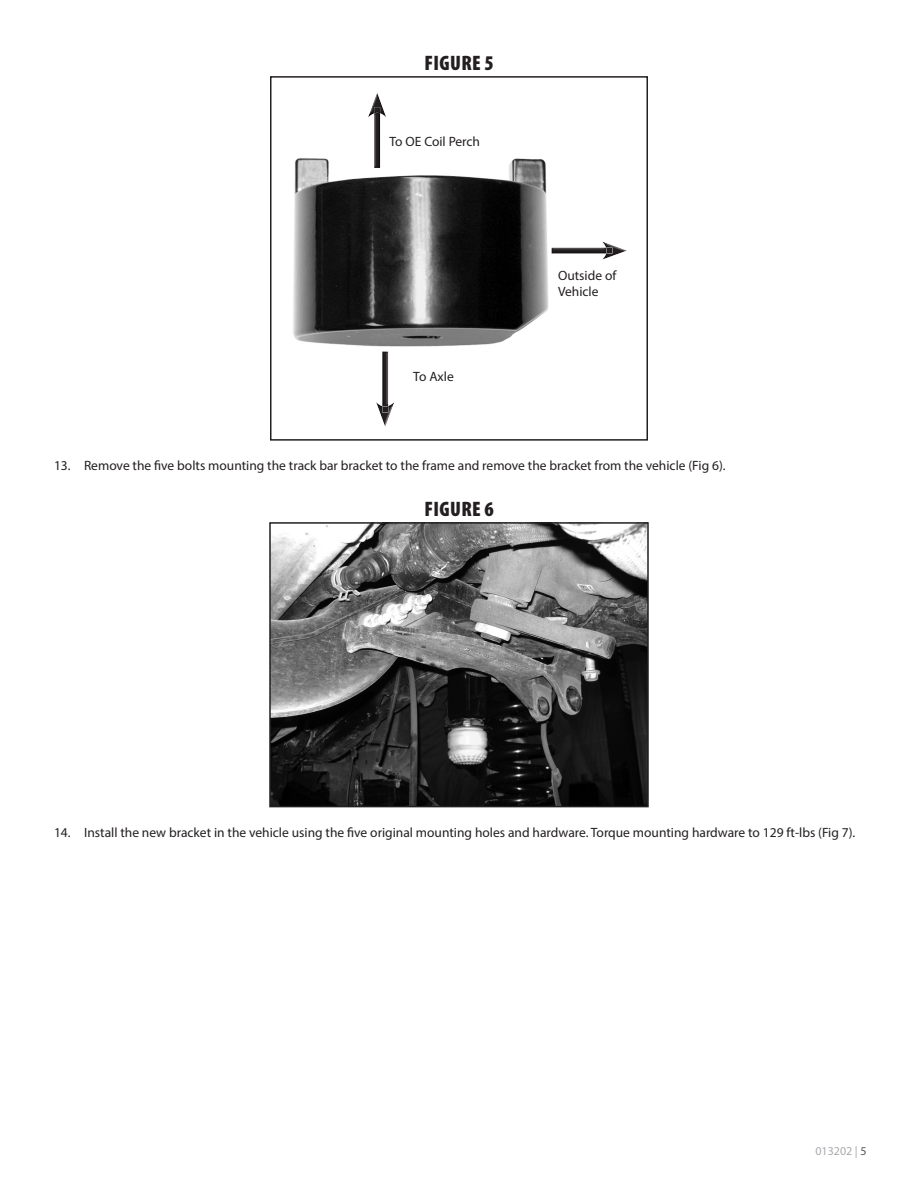
<style>
.page{position:relative;width:918px;height:1188px;background:#fff}
.page>*{position:absolute;margin:0;border:0;box-sizing:border-box;transform-origin:0 0}
.Photo-Caption{font:900 condensed 21px "Myriad Pro";letter-spacing:.02em;color:#231f20}
.t1{font:13.5px/16.2px "Myriad Pro";color:#231f20}
.t2{font:12px "Myriad Pro";color:#a8a9ad}
.s1{color:#57585a}
</style>
<div class="page">
<img style="left:293px;top:158px;width:256px;height:189px">
<div style="left:270px;top:76px;width:378px;height:365px;border:2px solid #231f20"></div>
<div style="left:367px;top:89px;width:21px;height:78px;background:#fff"></div>
<div style="left:366px;top:92px;width:21px;height:77px;background:#231f20;opacity:.75"></div>
<div style="left:551px;top:240px;width:77px;height:20px;background:#231f20;opacity:.75"></div>
<div style="left:376px;top:351px;width:20px;height:77px;background:#231f20;opacity:.75"></div>
<img style="left:272px;top:525px;width:374px;height:279px">
<div style="left:269px;top:522px;width:380px;height:285px;border:2px solid #231f20"></div>
<p class="Photo-Caption" style="left:424px;top:49px;width:71px">FIGURE 5</p>
<p class="t1" style="left:390px;top:133px;width:92px">To OE Coil Perch</p>
<p class="t1" style="left:413px;top:368px;width:42px">To Axle</p>
<p class="t1" style="left:558px;top:267px;width:60px">Outside of<br>Vehicle</p>
<p class="t1" style="left:54px;top:458px;width:673px">13. Remove the five bolts mounting the track bar bracket to the frame and remove the bracket from the vehicle (Fig 6).</p>
<p class="Photo-Caption" style="left:424px;top:495px;width:71px">FIGURE 6</p>
<p class="t1" style="left:54px;top:824px;width:803px">14. Install the new bracket in the vehicle using the five original mounting holes and hardware. Torque mounting hardware to 129 ft-lbs (Fig 7).</p>
<p class="t2" style="left:815px;top:1143px;width:53px">013202 | <span class="s1">5</span></p>
</div>
